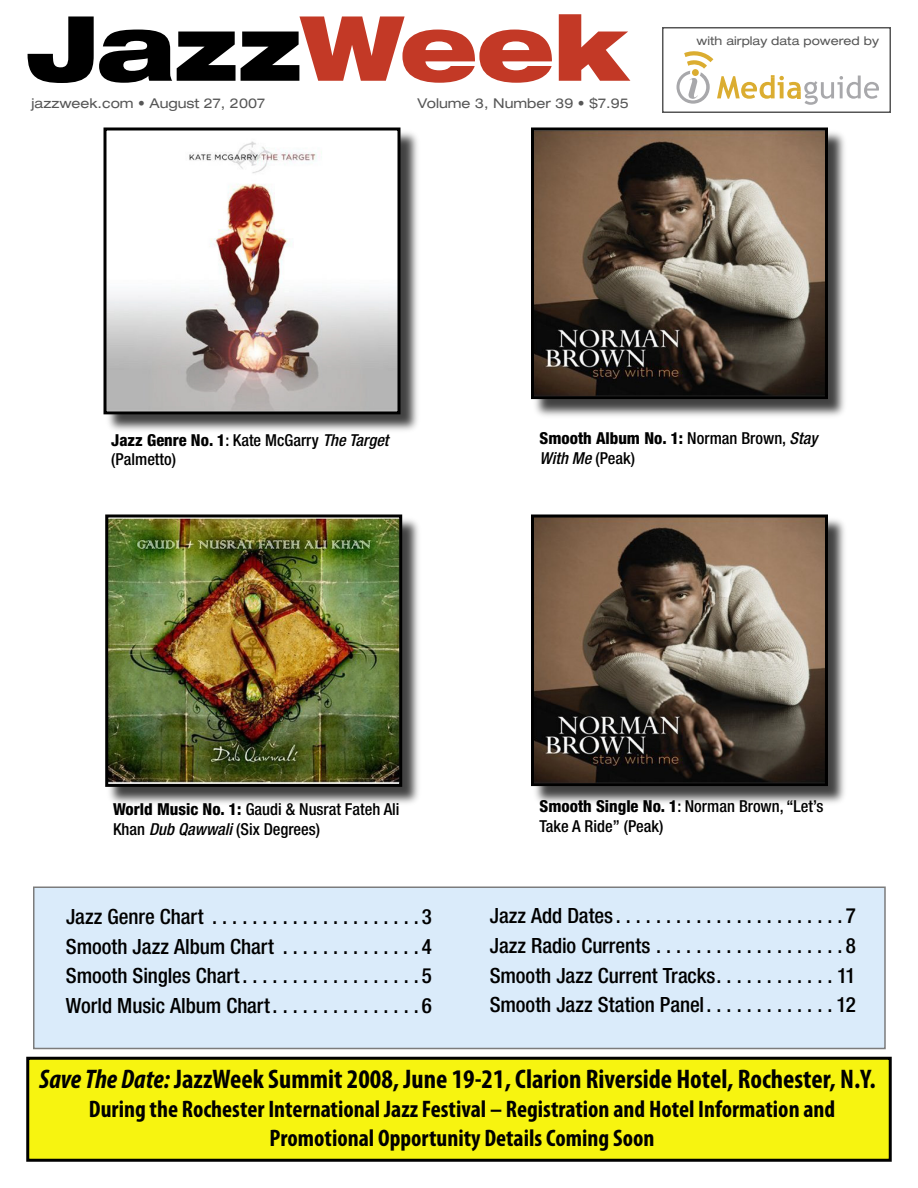
<style>
.page{position:relative;width:918px;height:1188px;background:#fff}
.page>*{position:absolute;margin:0;border:0;box-sizing:border-box;transform-origin:0 0}
.t1{font:900 expanded 90px "Helvetica Neue LT Std";letter-spacing:-.015em;color:#000}
.t2{font:700 condensed 27px "Myriad Pro";color:#000}
.t3{font:700 condensed 24px/28.8px "Myriad Pro";color:#000;text-align:center}
.t4{font:500 condensed 21px/29.7px "Helvetica Neue LT Std";color:#000;text-align:justify}
.t5{font:500 condensed 16.5px/19.8px "Helvetica Neue LT Std";color:#000}
.t6{font:expanded 13.5px "Helvetica Neue LT Std";color:#565656}
.t7{font:expanded 12px "Helvetica Neue LT Std";color:#565656}
.s1{color:#c33926}
.s2{font-weight:800}
.s3{font-style:italic}
</style>
<div class="page">
<div style="left:662px;top:27px;width:229px;height:86px;border:2px solid #565656"></div>
<svg style="left:677px;top:51px;width:202px;height:54px"></svg>
<div style="left:34px;top:887px;width:851px;height:161px;background:#daebfa"></div>
<div style="left:33px;top:886px;width:853px;height:163px;border:2px solid #7c7c7c"></div>
<div style="left:532px;top:128px;width:317px;height:291px;background:#000;opacity:.75"></div>
<img style="left:535px;top:132px;width:289px;height:263px">
<div style="left:531px;top:128px;width:297px;height:271px;border:3px solid #000"></div>
<div style="left:532px;top:515px;width:317px;height:291px;background:#000;opacity:.75"></div>
<img style="left:535px;top:518px;width:289px;height:264px">
<div style="left:531px;top:514px;width:297px;height:272px;border:3px solid #000"></div>
<div style="left:104px;top:128px;width:317px;height:307px;background:#000;opacity:.75"></div>
<img style="left:108px;top:132px;width:288px;height:278px">
<div style="left:104px;top:128px;width:296px;height:286px;border:3px solid #000"></div>
<div style="left:28px;top:1058px;width:862px;height:102px;background:#f7f410"></div>
<div style="left:26px;top:1057px;width:866px;height:105px;border:3px solid #000"></div>
<div style="left:106px;top:515px;width:317px;height:293px;background:#000;opacity:.75"></div>
<img style="left:109px;top:518px;width:289px;height:265px">
<div style="left:105px;top:514px;width:297px;height:273px;border:3px solid #000"></div>
<h1 class="t1" style="left:27px;top:-10px;width:603px">Jazz<span class="s1">Week</span></h1>
<p class="t6" style="left:32px;top:95px;width:235px">jazzweek.com • August 27, 2007</p>
<p class="t6" style="left:418px;top:95px;width:213px">Volume 3, Number 39 • $7.95</p>
<p class="t7" style="left:697px;top:33px;width:184px">with airplay data powered by</p>
<p class="t5" style="left:111px;top:430px;width:279px"><span class="s2">Jazz Genre No. 1</span>: Kate McGarry <span class="s3">The Target </span>(Palmetto)</p>
<p class="t5" style="left:540px;top:428px;width:279px"><span class="s2">Smooth Album No. 1:</span> Norman Brown, <span class="s3">Stay<br>With Me</span> (Peak)</p>
<p class="t5" style="left:113px;top:799px;width:288px"><span class="s2">World Music No. 1:</span> Gaudi &amp; Nusrat Fateh Ali<br>Khan <span class="s3">Dub Qawwali</span> (Six Degrees)</p>
<p class="t4" style="left:66px;top:901px;width:368px">Jazz Genre Chart . . . . . . . . . . . . . . . . . . . . . 3<br>Smooth Jazz Album Chart . . . . . . . . . . . . . . 4<br>Smooth Singles Chart. . . . . . . . . . . . . . . . . . 5<br>World Music Album Chart. . . . . . . . . . . . . . . 6</p>
<p class="t5" style="left:540px;top:796px;width:285px"><span class="s2">Smooth Single No. 1</span>: Norman Brown, “Let’s<br>Take A Ride” (Peak)</p>
<p class="t4" style="left:490px;top:901px;width:368px">Jazz Add Dates . . . . . . . . . . . . . . . . . . . . . . . 7<br>Jazz Radio Currents . . . . . . . . . . . . . . . . . . . 8<br>Smooth Jazz Current Tracks. . . . . . . . . . . . 11<br>Smooth Jazz Station Panel. . . . . . . . . . . . . 12</p>
<p class="t2" style="left:39px;top:1064px;width:838px"><span class="s3">Save The Date:</span> JazzWeek Summit 2008, June 19-21, Clarion Riverside Hotel, Rochester, N.Y.</p>
<p class="t3" style="left:89px;top:1095px;width:748px">During the Rochester International Jazz Festival – Registration and Hotel Information and<br>Promotional Opportunity Details Coming Soon</p>
</div>
